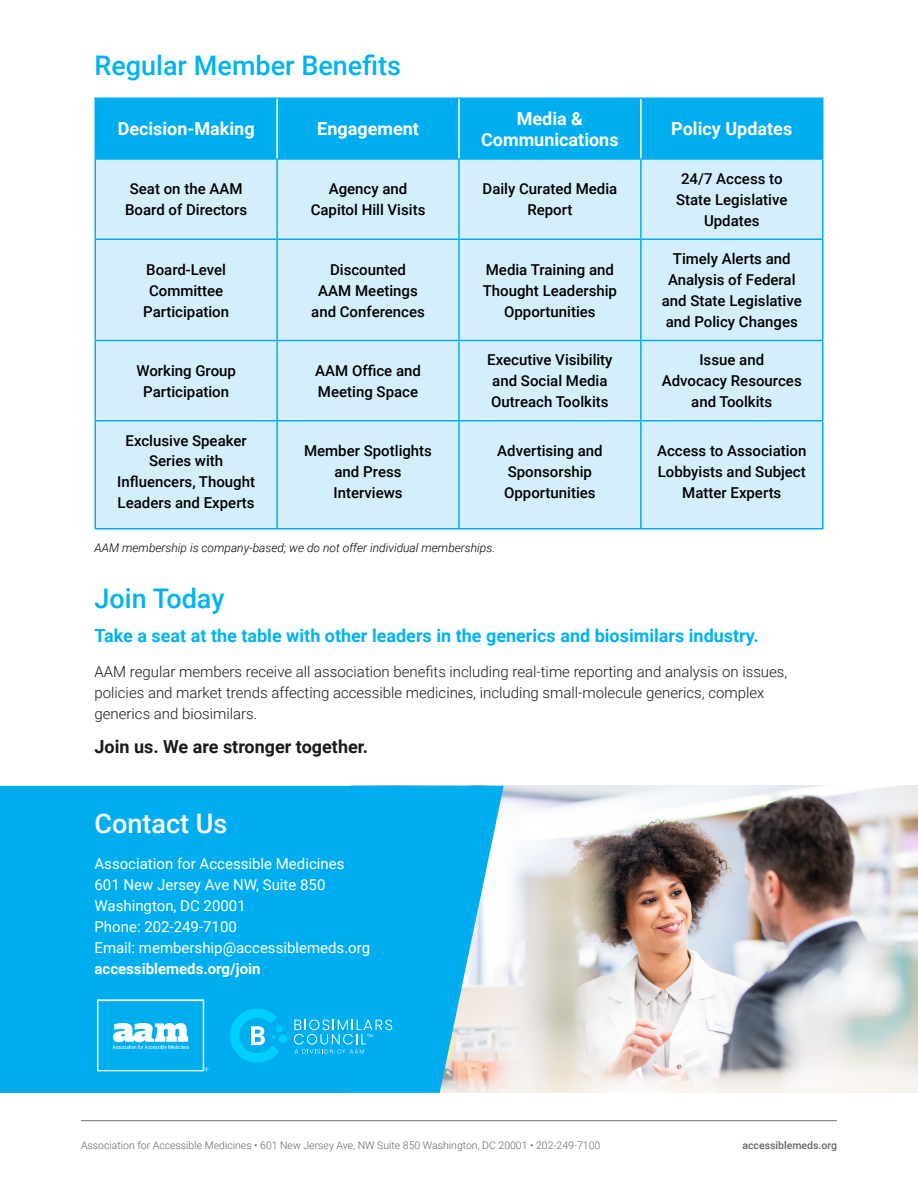
<style>
.page{position:relative;width:918px;height:1188px;background:#fff}
.page>*{position:absolute;margin:0;border:0;box-sizing:border-box;transform-origin:0 0}
.t1{font:500 27px "Roboto";color:#00b3f0}
.t2{font:500 27px "Roboto";color:#fff}
.t3{font:700 18px "Roboto";color:#00b3f0}
.t4{font:700 18px/21.6px "Roboto";color:#fff;text-align:center}
.t5{font:700 18px "Roboto";color:#1a1a1a}
.t6{font:500 15px/21px "Roboto";color:#000;text-align:center}
.t7{font:300 15px/21px "Roboto";color:#1a1a1a}
.t8{font:15px/21px "Roboto";color:#fff}
.t9{font:700 15px "Roboto";color:#fff}
.t10{font:italic 300 12px "Roboto";color:#000}
.t11{font:300 10.5px "Roboto";color:#636466}
.t12{font:500 10.5px "Roboto";color:#636466}
</style>
<div class="page">
<hr style="left:81px;top:1120px;width:756px;height:1px;background:#636466">
<img style="left:504px;top:786px;width:414px;height:307px">
<div style="left:0;top:786px;width:504px;height:307px;background:#00aeef"></div>
<div style="left:97px;top:1000px;width:107px;height:71px;background:#00aeef"></div>
<svg style="left:112px;top:1023px;width:77px;height:26px"></svg>
<svg style="left:205px;top:1067px;width:3px;height:4px"></svg>
<div style="left:97px;top:1000px;width:107px;height:71px;border:1px solid #fff"></div>
<div style="left:96px;top:99px;width:726px;height:59px;background:#00aeef"></div>
<div style="left:96px;top:160px;width:726px;height:368px;background:#d4effc"></div>
<hr style="left:94px;top:98px;width:183px;height:1px;background:#00aeef">
<hr style="left:94px;top:99px;width:2px;height:59px;background:#00aeef">
<hr style="left:277px;top:98px;width:182px;height:1px;background:#00aeef">
<hr style="left:459px;top:98px;width:182px;height:1px;background:#00aeef">
<hr style="left:641px;top:98px;width:183px;height:1px;background:#00aeef">
<hr style="left:822px;top:99px;width:2px;height:59px;background:#00aeef">
<hr style="left:94px;top:158px;width:183px;height:2px;background:#00aeef">
<hr style="left:277px;top:158px;width:182px;height:2px;background:#00aeef">
<hr style="left:459px;top:158px;width:182px;height:2px;background:#00aeef">
<hr style="left:641px;top:158px;width:183px;height:2px;background:#00aeef">
<hr style="left:276px;top:99px;width:2px;height:59px;background:#fff">
<hr style="left:458px;top:99px;width:2px;height:59px;background:#fff">
<hr style="left:640px;top:99px;width:2px;height:59px;background:#fff">
<hr style="left:94px;top:160px;width:2px;height:78px;background:#00aeef">
<hr style="left:276px;top:160px;width:2px;height:78px;background:#00aeef">
<hr style="left:458px;top:160px;width:2px;height:78px;background:#00aeef">
<hr style="left:640px;top:160px;width:2px;height:78px;background:#00aeef">
<hr style="left:822px;top:160px;width:2px;height:78px;background:#00aeef">
<hr style="left:94px;top:238px;width:183px;height:2px;background:#00aeef">
<hr style="left:94px;top:240px;width:2px;height:100px;background:#00aeef">
<hr style="left:277px;top:238px;width:182px;height:2px;background:#00aeef">
<hr style="left:276px;top:240px;width:2px;height:100px;background:#00aeef">
<hr style="left:459px;top:238px;width:182px;height:2px;background:#00aeef">
<hr style="left:458px;top:240px;width:2px;height:100px;background:#00aeef">
<hr style="left:641px;top:238px;width:183px;height:2px;background:#00aeef">
<hr style="left:640px;top:240px;width:2px;height:100px;background:#00aeef">
<hr style="left:822px;top:240px;width:2px;height:100px;background:#00aeef">
<hr style="left:94px;top:340px;width:183px;height:1px;background:#00aeef">
<hr style="left:94px;top:341px;width:2px;height:79px;background:#00aeef">
<hr style="left:277px;top:340px;width:182px;height:1px;background:#00aeef">
<hr style="left:276px;top:341px;width:2px;height:79px;background:#00aeef">
<hr style="left:459px;top:340px;width:182px;height:1px;background:#00aeef">
<hr style="left:458px;top:341px;width:2px;height:79px;background:#00aeef">
<hr style="left:641px;top:340px;width:183px;height:1px;background:#00aeef">
<hr style="left:640px;top:341px;width:2px;height:79px;background:#00aeef">
<hr style="left:822px;top:341px;width:2px;height:79px;background:#00aeef">
<hr style="left:94px;top:420px;width:183px;height:2px;background:#00aeef">
<hr style="left:94px;top:422px;width:2px;height:106px;background:#00aeef">
<hr style="left:277px;top:420px;width:182px;height:2px;background:#00aeef">
<hr style="left:276px;top:422px;width:2px;height:106px;background:#00aeef">
<hr style="left:459px;top:420px;width:182px;height:2px;background:#00aeef">
<hr style="left:458px;top:422px;width:2px;height:106px;background:#00aeef">
<hr style="left:641px;top:420px;width:183px;height:2px;background:#00aeef">
<hr style="left:640px;top:422px;width:2px;height:106px;background:#00aeef">
<hr style="left:822px;top:422px;width:2px;height:106px;background:#00aeef">
<hr style="left:94px;top:528px;width:183px;height:2px;background:#00aeef">
<hr style="left:277px;top:528px;width:182px;height:2px;background:#00aeef">
<hr style="left:459px;top:528px;width:182px;height:2px;background:#00aeef">
<hr style="left:641px;top:528px;width:183px;height:2px;background:#00aeef">
<svg style="left:228px;top:1007px;width:60px;height:57px;background:#0dbdf5"></svg>
<svg style="left:294px;top:1020px;width:98px;height:33px;background:#27baf1"></svg>
<h1 class="t1" style="left:94px;top:46px;width:308px">Regular Member Benefits</h1>
<p class="t4" style="left:118px;top:118px;width:138px">Decision-Making</p>
<p class="t4" style="left:317px;top:118px;width:103px">Engagement</p>
<p class="t4" style="left:481px;top:107px;width:139px">Media &amp;<br>Communications</p>
<p class="t4" style="left:671px;top:118px;width:122px">Policy Updates</p>
<p class="t6" style="left:125px;top:178px;width:124px">Seat on the AAM<br>Board of Directors</p>
<p class="t6" style="left:311px;top:178px;width:116px">Agency and<br>Capitol Hill Visits</p>
<p class="t6" style="left:483px;top:178px;width:136px">Daily Curated Media<br>Report</p>
<p class="t6" style="left:676px;top:167px;width:113px">24/7 Access to<br>State Legislative<br>Updates</p>
<p class="t6" style="left:143px;top:258px;width:88px">Board-Level<br>Committee<br>Participation</p>
<p class="t6" style="left:311px;top:258px;width:115px">Discounted<br>AAM Meetings and Conferences</p>
<p class="t6" style="left:483px;top:258px;width:136px">Media Training and<br>Thought Leadership<br>Opportunities</p>
<p class="t6" style="left:662px;top:248px;width:141px">Timely Alerts and<br>Analysis of Federal and State Legislative and Policy Changes</p>
<p class="t6" style="left:136px;top:359px;width:101px">Working Group<br>Participation</p>
<p class="t6" style="left:315px;top:359px;width:107px;text-align:left">AAM Office and<br>Meeting Space</p>
<p class="t6" style="left:487px;top:349px;width:127px;text-align:left">Executive Visibility and Social Media<br>Outreach Toolkits</p>
<p class="t6" style="left:662px;top:349px;width:141px">Issue and<br>Advocacy Resources and Toolkits</p>
<p class="t6" style="left:117px;top:429px;width:139px">Exclusive Speaker<br>Series with<br>Influencers, Thought<br>Leaders and Experts</p>
<p class="t6" style="left:304px;top:440px;width:129px">Member Spotlights and Press<br>Interviews</p>
<p class="t6" style="left:497px;top:440px;width:107px">Advertising and<br>Sponsorship<br>Opportunities</p>
<p class="t6" style="left:657px;top:440px;width:151px">Access to Association<br>Lobbyists and Subject<br>Matter Experts</p>
<p class="t10" style="left:94px;top:540px;width:402px">AAM membership is company-based; we do not offer individual memberships.</p>
<h1 class="t1" style="left:94px;top:579px;width:132px">Join Today</h1>
<p class="t3" style="left:94px;top:623px;width:666px">Take a seat at the table with other leaders in the generics and biosimilars industry.</p>
<p class="t7" style="left:94px;top:660px;width:694px">AAM regular members receive all association benefits including real-time reporting and analysis on issues, policies and market trends affecting accessible medicines, including small-molecule generics, complex generics and biosimilars.</p>
<p class="t5" style="left:94px;top:734px;width:275px">Join us. We are stronger together.</p>
<h1 class="t2" style="left:94px;top:804px;width:134px">Contact Us</h1>
<p class="t8" style="left:94px;top:853px;width:277px">Association for Accessible Medicines<br>601 New Jersey Ave NW, Suite 850<br>Washington, DC 20001<br>Phone: 202-249-7100<br>Email: membership@accessiblemeds.org</p>
<p class="t9" style="left:94px;top:959px;width:168px">accessiblemeds.org/join</p>
<p class="t11" style="left:81px;top:1138px;width:521px">Association for Accessible Medicines • 601 New Jersey Ave, NW Suite 850 Washington, DC 20001 • 202-249-7100</p>
<p class="t12" style="left:742px;top:1138px;width:96px">accessiblemeds.org</p>
</div>
